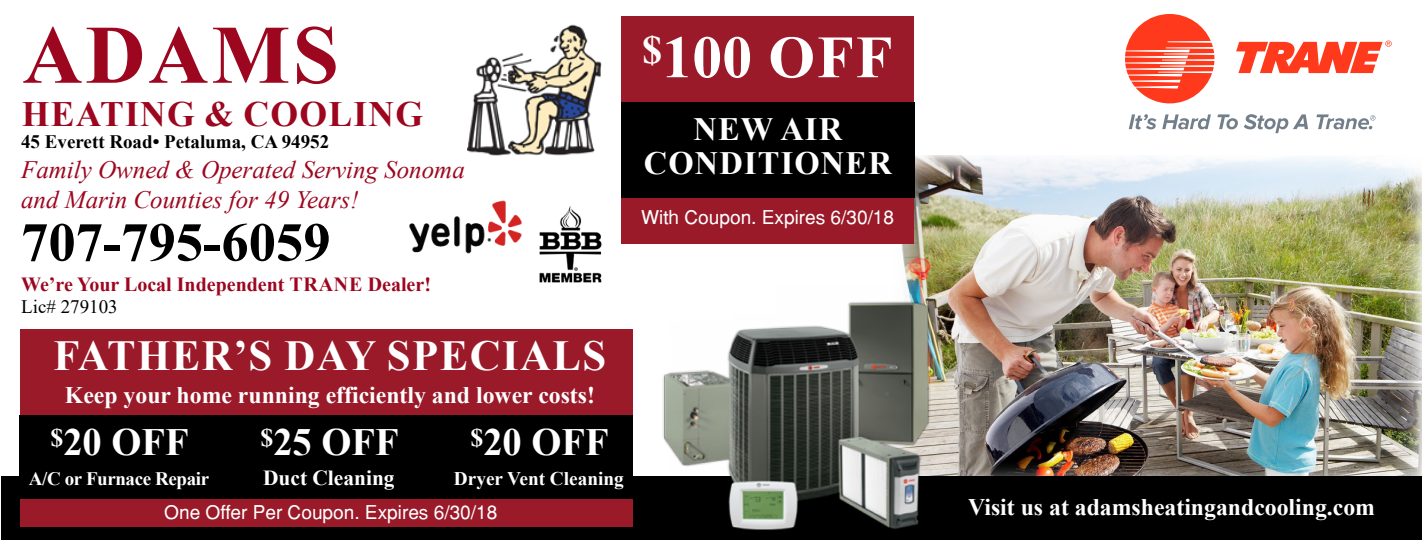
<style>
.page{position:relative;width:1422px;height:540px;background:#fff}
.page>*{position:absolute;margin:0;border:0;box-sizing:border-box;transform-origin:0 0}
.t1{font:700 83px "Times New Roman";letter-spacing:.035em;color:#9d061f}
.t2{font:700 60px "Times New Roman";letter-spacing:.015em;color:#fff}
.t3{font:700 54.75px "Times New Roman";color:#000}
.t4{font:700 42.75px "Times New Roman";letter-spacing:.035em;color:#fff}
.t5{font:700 38.5px "Times New Roman";color:#fff}
.t6{font:700 35.5px "Times New Roman";letter-spacing:.035em;color:#9d061f}
.t7{font:700 32.5px/33.2px "Times New Roman";letter-spacing:.035em;color:#fff;text-align:center}
.t8{font:italic 25px "Times New Roman";color:#9d061f}
.t9{font:700 23.75px "Times New Roman";color:#fff}
.t10{font:700 21.5px "Times New Roman";color:#fff}
.t11{font:700 20px "Times New Roman";color:#9d061f}
.t12{font:700 19.25px "Times New Roman";color:#fff}
.t13{font:19px "Helvetica";color:#fff}
.t14{font:700 19px "Times New Roman";color:#000}
.t15{font:700 19px "Times New Roman";letter-spacing:-.02em;color:#fff}
.t16{font:19px "Times New Roman";color:#000}
</style>
<div class="page">
<img style="left:901px;top:155px;width:521px;height:322px">
<div style="left:1px;top:477px;width:1421px;height:63px;background:#000"></div>
<img style="left:467px;top:24px;width:135px;height:132px">
<div style="left:622px;top:16px;width:292px;height:228px;background:#9a1a29"></div>
<div style="left:621px;top:102px;width:294px;height:95px;background:#000"></div>
<div style="left:20px;top:330px;width:613px;height:197px;background:#9a1a29"></div>
<img style="left:637px;top:245px;width:326px;height:285px">
<div style="left:19px;top:415px;width:614px;height:84px;background:#000"></div>
<img style="left:539px;top:206px;width:63px;height:77px">
<svg style="left:1125px;top:14px;width:89px;height:89px"></svg>
<svg style="left:1236px;top:41px;width:156px;height:32px"></svg>
<svg style="left:1129px;top:114px;width:27px;height:15px"></svg>
<svg style="left:1162px;top:114px;width:49px;height:15px"></svg>
<svg style="left:1217px;top:114px;width:21px;height:15px"></svg>
<svg style="left:1244px;top:114px;width:64px;height:19px"></svg>
<svg style="left:1316px;top:114px;width:60px;height:15px"></svg>
<img style="left:409px;top:200px;width:138px;height:79px">
<p class="t1" style="left:23px;top:-5px;width:318px">ADAMS</p>
<p class="t6" style="left:22px;top:88px;width:403px">HEATING &amp; COOLING</p>
<p class="t14" style="left:21px;top:128px;width:310px">45 Everett Road• Petaluma, CA 94952</p>
<p class="t8" style="left:21px;top:153px;width:445px">Family Owned &amp; Operated Serving Sonoma</p>
<p class="t8" style="left:21px;top:183px;width:339px">and Marin Counties for 49 Years!</p>
<p class="t3" style="left:21px;top:203px;width:311px">707-795-6059</p>
<p class="t11" style="left:21px;top:269px;width:411px">We’re Your Local Independent TRANE Dealer!</p>
<p class="t16" style="left:21px;top:293px;width:98px">Lic# 279103</p>
<p class="t4" style="left:54px;top:325px;width:554px">FATHER’S DAY SPECIALS</p>
<p class="t9" style="left:65px;top:378px;width:532px">Keep your home running efficiently and lower costs!</p>
<p class="t5" style="left:50px;top:415px;width:140px"><sup>$</sup>20 OFF</p>
<p class="t15" style="left:29px;top:465px;width:182px">A/C or Furnace Repair</p>
<p class="t5" style="left:261px;top:415px;width:140px"><sup>$</sup>25 OFF</p>
<p class="t10" style="left:263px;top:463px;width:133px">Duct Cleaning</p>
<p class="t5" style="left:471px;top:415px;width:140px"><sup>$</sup>20 OFF</p>
<p class="t12" style="left:454px;top:465px;width:172px">Dryer Vent Cleaning</p>
<p class="t13" style="left:164px;top:501px;width:335px">One Offer Per Coupon. Expires 6/30/18</p>
<p class="t2" style="left:642px;top:14px;width:252px"><sup>$</sup>100 OFF</p>
<p class="t7" style="left:644px;top:112px;width:249px">NEW AIR<br>CONDITIONER</p>
<p class="t13" style="left:641px;top:206px;width:255px">With Coupon. Expires 6/30/18</p>
<p class="t9" style="left:968px;top:489px;width:408px">Visit us at adamsheatingandcooling.com</p>
</div>
